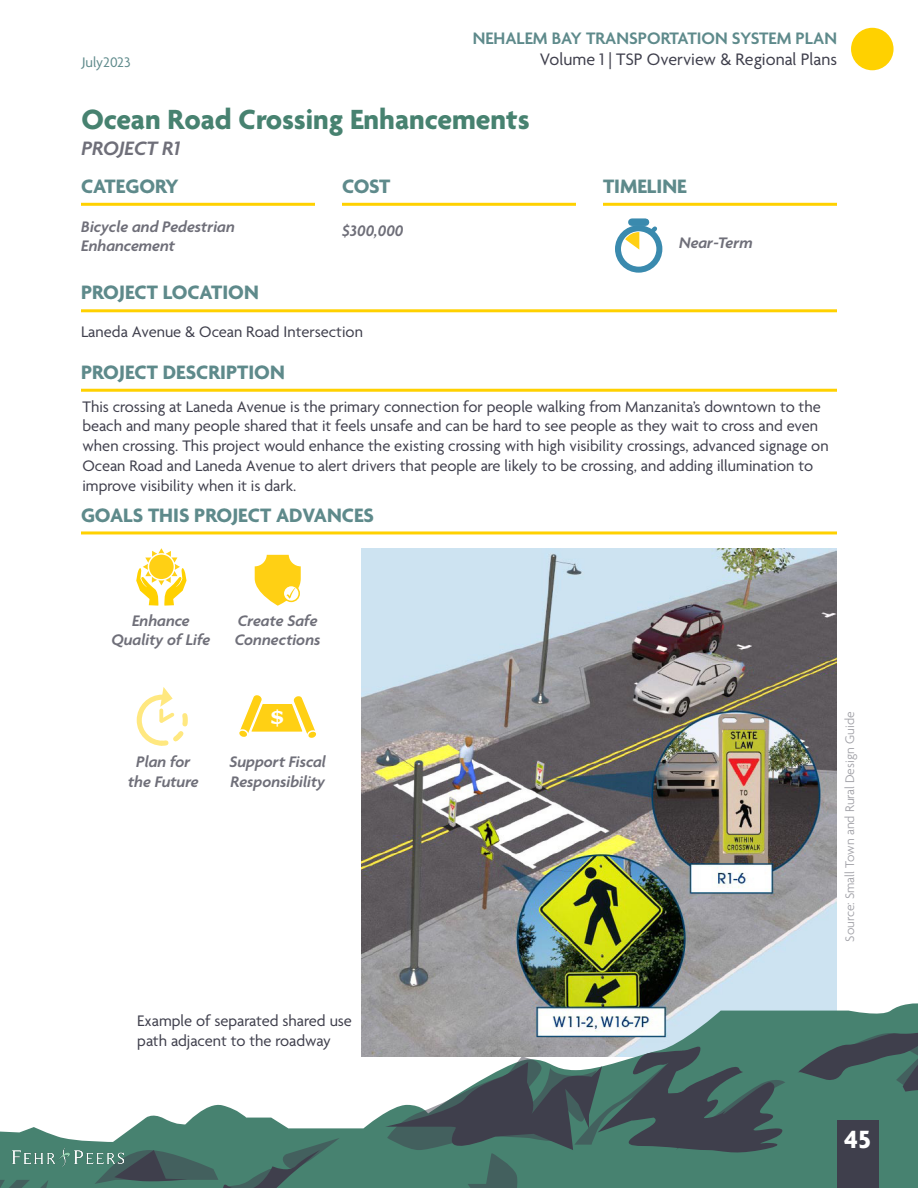
<style>
.page{position:relative;width:918px;height:1188px;background:#fff}
.page>*{position:absolute;margin:0;border:0;box-sizing:border-box;transform-origin:0 0}
.Header_3{font:700 30px "Agenda";color:#478270}
.t1{font:700 27px "Agenda";color:#fff}
.t2{font:700 24px "Sitka Text";color:#fff}
.t3{font:700 21px "Agenda";color:#5e8a8b}
.Header_3-2{font:italic 600 21px "Agenda";color:#6f6f79}
.t4{font:600 18px "Agenda";color:#5e8a8b}
.t5{font:18px "Agenda";color:#3f3f4c}
.Body_Text{font:16.5px/19.8px "Agenda";color:#3f3f4c}
.Header_3-3{font:italic 600 16.5px/19.8px "Agenda";color:#6f6f79}
.t6{font:15px "Agenda";color:#5e8a8b}
.Source{font:300 13.5px "Agenda";color:#9f9fa5}
</style>
<div class="page">
<div style="left:851px;top:28px;width:43px;height:42px;background:#ffd100;border-radius:50%"></div>
<hr style="left:81px;top:389px;width:756px;height:3px;background:#ffd100">
<hr style="left:81px;top:203px;width:234px;height:3px;background:#ffd100">
<hr style="left:342px;top:203px;width:234px;height:3px;background:#ffd100">
<hr style="left:603px;top:203px;width:234px;height:3px;background:#ffd100">
<hr style="left:81px;top:531px;width:756px;height:3px;background:#ffd100">
<hr style="left:81px;top:309px;width:756px;height:3px;background:#ffd100">
<div style="left:615px;top:225px;width:47px;height:48px;border:6px solid #3a8aae;border-radius:50%"></div>
<div style="left:632px;top:218px;width:14px;height:8px;background:#3a8aae"></div>
<svg style="left:646px;top:222px;width:14px;height:16px"></svg>
<svg style="left:625px;top:232px;width:14px;height:18px"></svg>
<svg style="left:239px;top:695px;width:77px;height:43px"></svg>
<svg style="left:255px;top:555px;width:46px;height:51px"></svg>
<svg style="left:136px;top:548px;width:51px;height:58px"></svg>
<svg style="left:136px;top:687px;width:52px;height:59px"></svg>
<img style="left:362px;top:549px;width:475px;height:453px">
<svg style="left:361px;top:1002px;width:557px;height:186px;background:#82a199"></svg>
<svg style="left:797px;top:1016px;width:121px;height:78px;background:#446d65"></svg>
<svg style="left:0;top:1040px;width:791px;height:148px"></svg>
<div style="left:837px;top:1120px;width:41px;height:68px;background:#3f3f4c"></div>
<p class="t4" style="left:473px;top:28px;width:366px">NEHALEM BAY TRANSPORTATION SYSTEM PLAN</p>
<p class="t6" style="left:82px;top:54px;width:50px">July2023</p>
<p class="t5" style="left:540px;top:50px;width:299px">Volume 1 | TSP Overview &amp; Regional Plans</p>
<p class="Header_3" style="left:81px;top:104px;width:450px">Ocean Road Crossing Enhancements</p>
<p class="Header_3-2" style="left:81px;top:137px;width:100px">PROJECT R1</p>
<p class="t3" style="left:81px;top:175px;width:99px">CATEGORY</p>
<p class="t3" style="left:342px;top:175px;width:50px">COST</p>
<p class="t3" style="left:603px;top:175px;width:85px">TIMELINE</p>
<p class="Header_3-3" style="left:81px;top:217px;width:155px">Bicycle and Pedestrian<br>Enhancement</p>
<p class="t3" style="left:81px;top:281px;width:179px">PROJECT LOCATION</p>
<p class="Header_3-3" style="left:342px;top:222px;width:63px">$300,000</p>
<p class="Body_Text" style="left:81px;top:323px;width:283px">Laneda Avenue &amp; Ocean Road Intersection</p>
<p class="t3" style="left:81px;top:361px;width:205px">PROJECT DESCRIPTION</p>
<p class="Header_3-3" style="left:679px;top:233px;width:75px">Near-Term</p>
<p class="Body_Text" style="left:82px;top:397px;width:748px">This crossing at Laneda Avenue is the primary connection for people walking from Manzanita’s downtown to the beach and many people shared that it feels unsafe and can be hard to see people as they wait to cross and even when crossing. This project would enhance the existing crossing with high visibility crossings, advanced signage on Ocean Road and Laneda Avenue to alert drivers that people are likely to be crossing, and adding illumination to improve visibility when it is dark.</p>
<p class="t3" style="left:81px;top:504px;width:294px">GOALS THIS PROJECT ADVANCES</p>
<p class="Header_3-3" style="left:111px;top:612px;width:100px;text-align:center">Enhance<br>Quality of Life</p>
<p class="Header_3-3" style="left:235px;top:612px;width:87px">Create Safe<br>Connections</p>
<p class="t2" style="left:270px;top:697px;width:17px">$</p>
<p class="Header_3-3" style="left:128px;top:753px;width:72px;text-align:center">Plan for the Future</p>
<p class="Header_3-3" style="left:229px;top:753px;width:98px">Support Fiscal<br>Responsibility</p>
<p class="Body_Text" style="left:137px;top:1012px;width:216px">Example of separated shared use path adjacent to the roadway</p>
<p class="Source" style="left:843px;top:942px;width:231px;rotate:-90deg">Source: Small Town and Rural Design Guide</p>
<h2 class="t1" style="left:844px;top:1125px;width:28px">45</h2>
</div>
